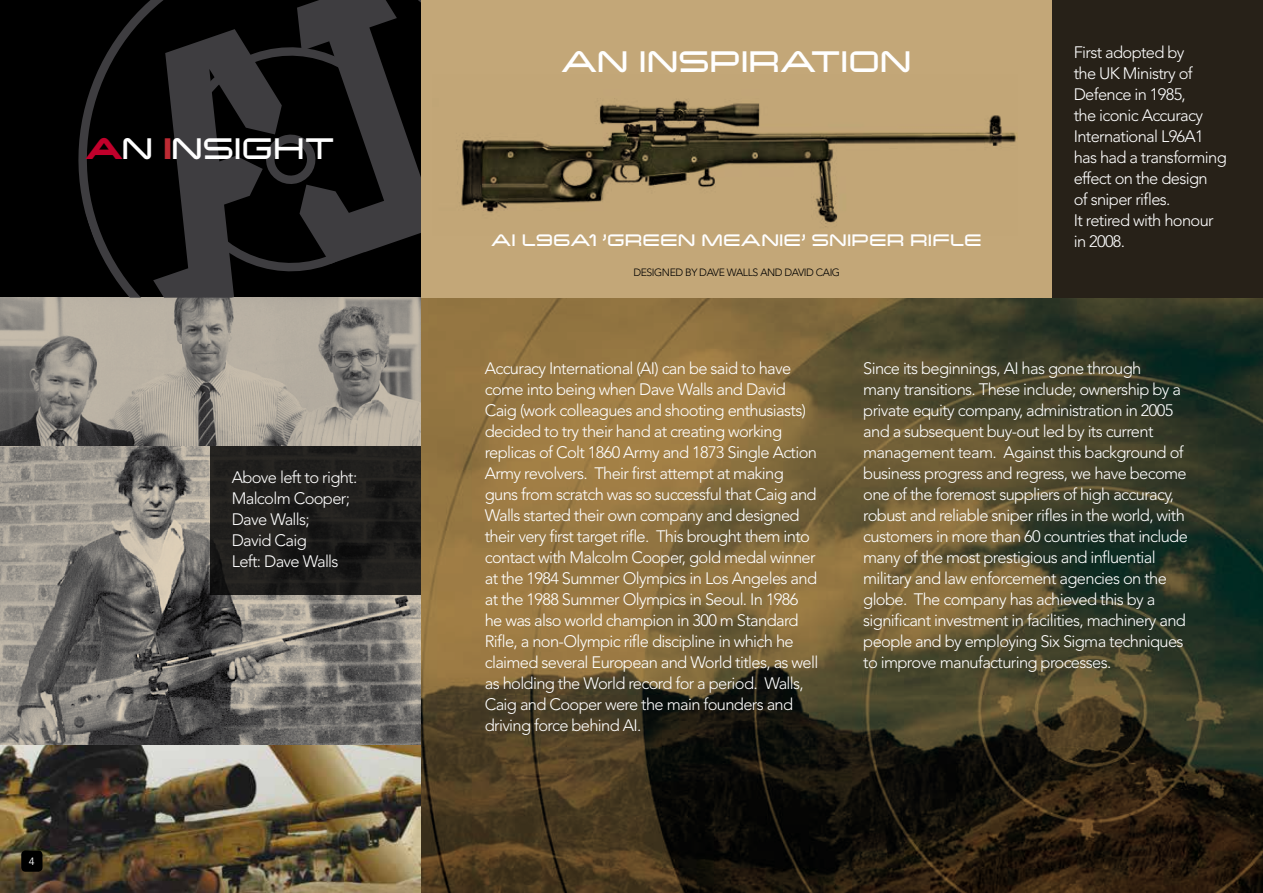
<style>
.page{position:relative;width:1263px;height:893px;background:#fff}
.page>*{position:absolute;margin:0;border:0;box-sizing:border-box;transform-origin:0 0}
.t1{font:37.5px "Changeling Neo";color:#fff}
.t2{font:21px "Changeling Neo";letter-spacing:.005em;color:#fff}
.t3{font:300 16.5px/21px "Avenir";letter-spacing:-.04em;color:#fff}
.t4{font:300 10.5px "Avenir";letter-spacing:-.04em;color:#000}
.t5{font:10.5px "Avenir";color:#fff}
.s1{font-weight:700;color:#c1002b}
.s2{font-weight:700;color:#bd2a33}
</style>
<div class="page">
<img style="left:0;top:298px;width:1263px;height:595px">
<div style="left:421px;top:0;width:842px;height:298px;background:#c3a778"></div>
<div style="left:0;top:0;width:421px;height:298px;background:#000"></div>
<img style="left:456px;top:98px;width:561px;height:129px">
<div style="left:1052px;top:0;width:211px;height:298px;background:#272118"></div>
<svg style="left:0;top:298px;width:421px;height:148px;background:#9d978d"></svg>
<svg style="left:0;top:446px;width:421px;height:298px;background:#7a7671"></svg>
<div style="left:210px;top:446px;width:211px;height:149px;background:linear-gradient(to bottom,#22201e,#1c1b19)"></div>
<svg style="left:52px;top:0;width:101px;height:298px"></svg>
<svg style="left:153px;top:0;width:268px;height:298px"></svg>
<div style="left:21px;top:850px;width:22px;height:22px;background:#000;border-radius:4px"></div>
<h1 class="t1" style="left:87px;top:124px;width:249px"><span class="s1">A</span>N <span class="s2">I</span>NSIGHT</h1>
<p class="t5" style="left:29px;top:855px;width:7px">4</p>
<p class="t3" style="left:232px;top:467px;width:127px">Above left to right:<br>Malcolm Cooper;<br>Dave Walls;<br>David Caig<br>Left: Dave Walls</p>
<h1 class="t1" style="left:562px;top:36px;width:351px">AN INSPIRATION</h1>
<p class="t2" style="left:492px;top:227px;width:492px">AI L96A1 'GREEN MEANIE' SNIPER RIFLE</p>
<p class="t4" style="left:633px;top:266px;width:208px">DESIGNED BY DAVE WALLS AND DAVID CAIG</p>
<p class="t3" style="left:1074px;top:42px;width:155px">First adopted by<br>the UK Ministry of<br>Defence in 1985,<br>the iconic Accuracy<br>International L96A1 has had a transforming effect on the design<br>of sniper rifles.<br>It retired with honour in 2008.</p>
<p class="t3" style="left:485px;top:358px;width:335px">Accuracy International (AI) can be said to have come into being when Dave Walls and David Caig (work colleagues and shooting enthusiasts) decided to try their hand at creating working replicas of Colt 1860 Army and 1873 Single Action Army revolvers. Their first attempt at making guns from scratch was so successful that Caig and Walls started their own company and designed their very first target rifle. This brought them into contact with Malcolm Cooper, gold medal winner at the 1984 Summer Olympics in Los Angeles and at the 1988 Summer Olympics in Seoul. In 1986 he was also world champion in 300 m Standard Rifle, a non-Olympic rifle discipline in which he claimed several European and World titles, as well as holding the World record for a period. Walls, Caig and Cooper were the main founders and driving force behind AI.</p>
<p class="t3" style="left:863px;top:358px;width:326px">Since its beginnings, AI has gone through<br>many transitions. These include; ownership by a private equity company, administration in 2005 and a subsequent buy-out led by its current management team. Against this background of business progress and regress, we have become one of the foremost suppliers of high accuracy, robust and reliable sniper rifles in the world, with customers in more than 60 countries that include many of the most prestigious and influential military and law enforcement agencies on the globe. The company has achieved this by a significant investment in facilities, machinery and people and by employing Six Sigma techniques to improve manufacturing processes.</p>
</div>
